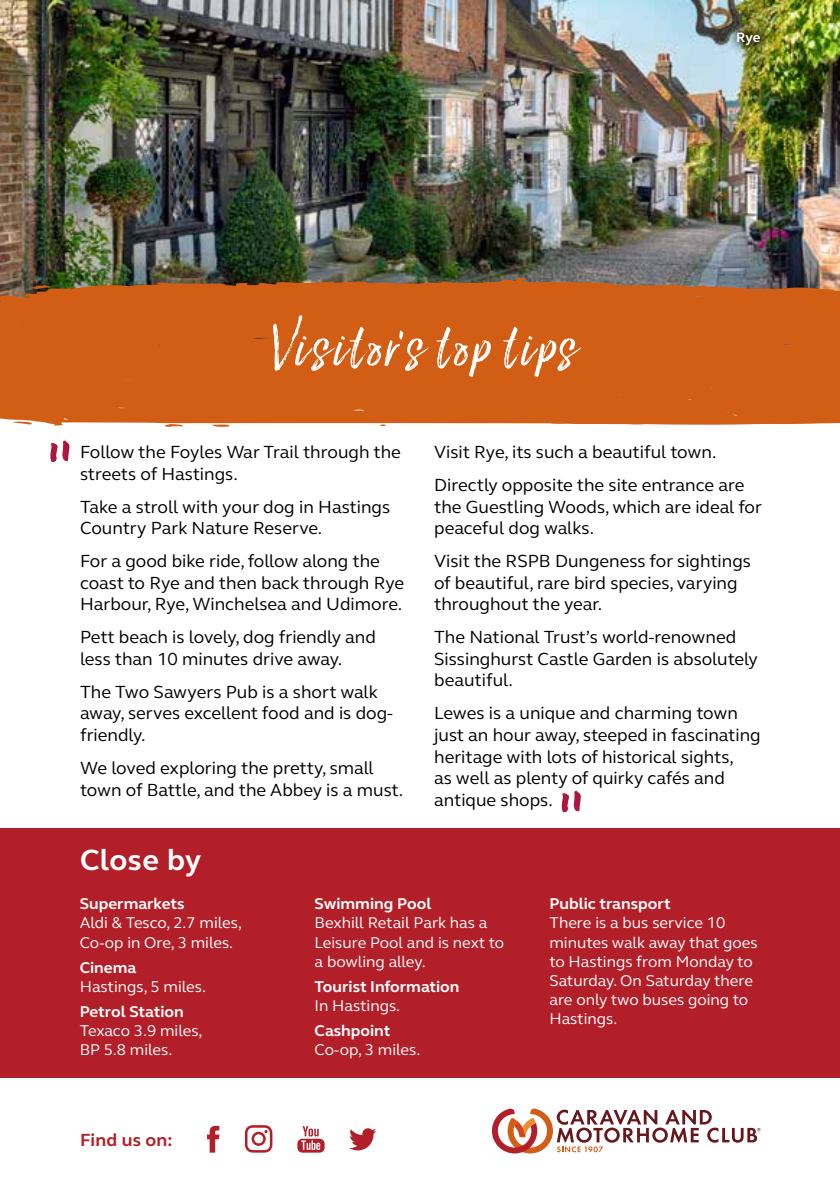
<style>
.page{position:relative;width:840px;height:1191px;background:#fff}
.page>*{position:absolute;margin:0;border:0;box-sizing:border-box;transform-origin:0 0}
.t1{font:160px "Lucky Fellas Win";color:#ad163f}
.t2{font:68px "Lucky Fellas Win";letter-spacing:.045em;color:#fff}
.t3{font:700 30px "FS Elliot";letter-spacing:.01em;color:#fff}
.t4{font:18px/21.6px "FS Elliot";color:#000}
.t5{font:700 18px "FS Elliot";letter-spacing:.01em;color:#b31f29}
.t6{font:16px/19.2px "FS Elliot";color:#fff}
.t7{font:700 16px "FS Elliot";color:#fff}
.t8{font:700 14px "FS Elliot";color:#fff}
</style>
<div class="page">
<img style="left:0;top:0;width:839px;height:277px">
<div style="left:0;top:828px;width:839px;height:249px;background:#b31f29"></div>
<svg style="left:492px;top:1108px;width:268px;height:45px"></svg>
<svg style="left:349px;top:1128px;width:27px;height:22px"></svg>
<svg style="left:207px;top:1125px;width:12px;height:27px"></svg>
<svg style="left:245px;top:1125px;width:27px;height:27px"></svg>
<svg style="left:297px;top:1126px;width:27px;height:26px"></svg>
<div style="left:724px;top:20px;width:48px;height:37px;background:#000;opacity:.75"></div>
<svg style="left:214px;top:426px;width:16px;height:1px"></svg>
<svg style="left:164px;top:426px;width:19px;height:1px"></svg>
<svg style="left:0;top:277px;width:839px;height:149px;background:#cc601c"></svg>
<svg style="left:15px;top:285px;width:36px;height:8px"></svg>
<p class="t8" style="left:735px;top:28px;width:26px">Rye</p>
<h2 class="t2" style="left:265px;top:303px;width:310px">Visitor’s top tips</h2>
<h1 class="t1" style="left:45px;top:393px;width:33px">“</h1>
<p class="t4" style="left:80px;top:440px;width:322px">Follow the Foyles War Trail through the streets of Hastings.</p>
<p class="t4" style="left:80px;top:495px;width:311px">Take a stroll with your dog in Hastings<br>Country Park Nature Reserve.</p>
<p class="t4" style="left:80px;top:550px;width:325px">For a good bike ride, follow along the coast to Rye and then back through Rye<br>Harbour, Rye, Winchelsea and Udimore.</p>
<p class="t4" style="left:80px;top:626px;width:297px">Pett beach is lovely, dog friendly and less than 10 minutes drive away.</p>
<p class="t4" style="left:80px;top:680px;width:314px">The Two Sawyers Pub is a short walk away, serves excellent food and is dog&shy;friendly.</p>
<p class="t4" style="left:80px;top:756px;width:324px">We loved exploring the pretty, small town of Battle, and the Abbey is a must.</p>
<p class="t4" style="left:434px;top:435px;width:311px;line-height:33px">Visit Rye, its such a beautiful town.<br>Directly opposite the site entrance are</p>
<p class="t4" style="left:434px;top:495px;width:329px">the Guestling Woods, which are ideal for peaceful dog walks.</p>
<p class="t4" style="left:434px;top:550px;width:318px">Visit the RSPB Dungeness for sightings of beautiful, rare bird species, varying throughout the year.</p>
<p class="t4" style="left:434px;top:626px;width:325px">The National Trust’s world-renowned<br>Sissinghurst Castle Garden is absolutely beautiful.</p>
<p class="t4" style="left:434px;top:702px;width:328px">Lewes is a unique and charming town just an hour away, steeped in fascinating heritage with lots of historical sights,<br>as well as plenty of quirky cafés and antique shops.</p>
<h1 class="t1" style="left:556px;top:743px;width:33px">”</h1>
<h3 class="t3" style="left:80px;top:840px;width:123px">Close by</h3>
<p class="t7" style="left:80px;top:893px;width:106px">Supermarkets</p>
<p class="t6" style="left:80px;top:913px;width:164px">Aldi &amp; Tesco, 2.7 miles,<br>Co-op in Ore, 3 miles.</p>
<p class="t7" style="left:80px;top:956px;width:58px">Cinema</p>
<p class="t6" style="left:80px;top:976px;width:128px">Hastings, 5 miles.</p>
<p class="t7" style="left:80px;top:1000px;width:105px">Petrol Station</p>
<p class="t6" style="left:80px;top:1020px;width:124px">Texaco 3.9 miles,<br>BP 5.8 miles.</p>
<p class="t7" style="left:314px;top:893px;width:118px">Swimming Pool</p>
<p class="t6" style="left:314px;top:913px;width:191px">Bexhill Retail Park has a<br>Leisure Pool and is next to a bowling alley.</p>
<p class="t7" style="left:314px;top:975px;width:146px">Tourist Information</p>
<p class="t6" style="left:314px;top:995px;width:87px">In Hastings.</p>
<p class="t7" style="left:314px;top:1019px;width:77px">Cashpoint</p>
<p class="t6" style="left:314px;top:1039px;width:107px">Co-op, 3 miles.</p>
<p class="t7" style="left:549px;top:893px;width:123px">Public transport</p>
<p class="t6" style="left:549px;top:913px;width:209px">There is a bus service 10 minutes walk away that goes to Hastings from Monday to<br>Saturday. On Saturday there are only two buses going to<br>Hastings.</p>
<p class="t5" style="left:80px;top:1128px;width:94px">Find us on:</p>
</div>
